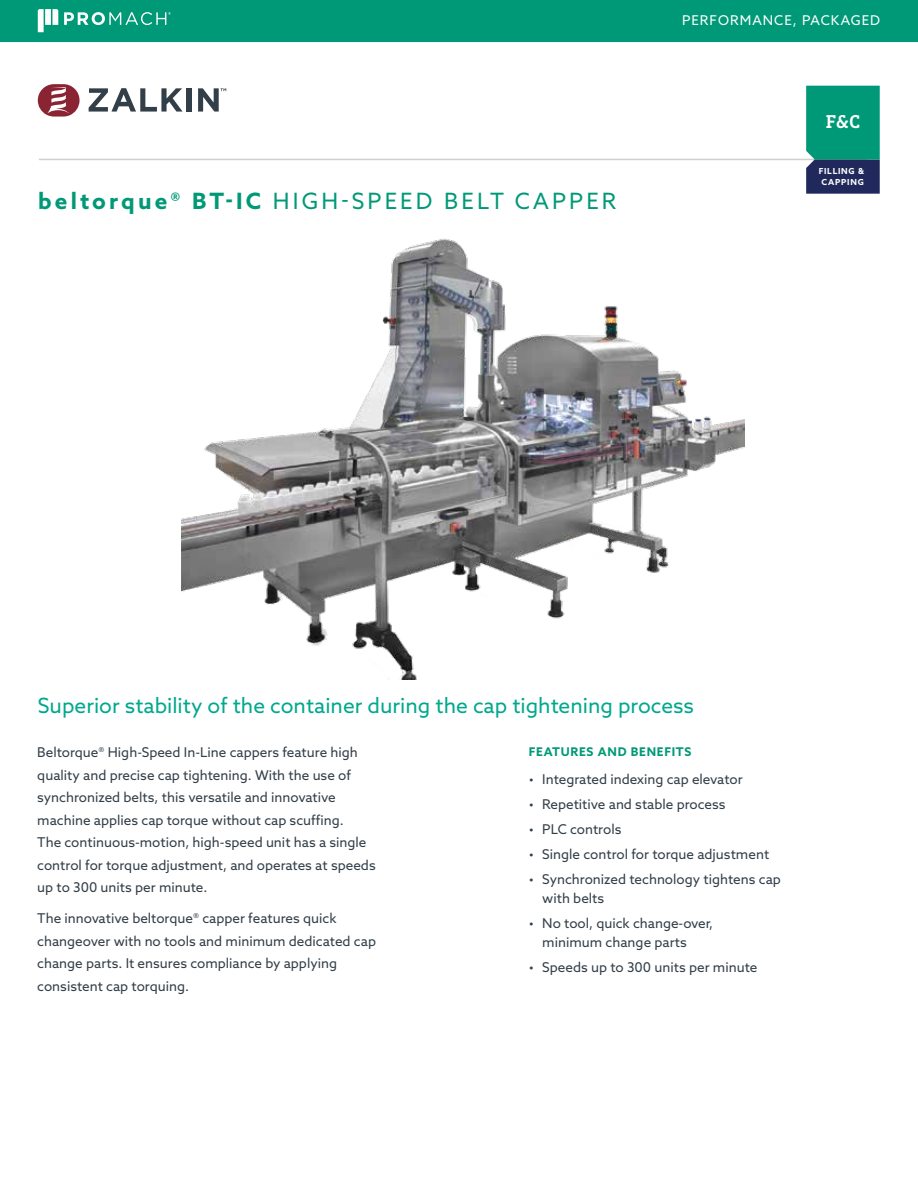
<style>
.page{position:relative;width:918px;height:1188px;background:#fff}
.page>*{position:absolute;margin:0;border:0;box-sizing:border-box;transform-origin:0 0}
.t1{font:22.5px "Azo Sans";letter-spacing:.14em;color:#097}
.t2{font:21px "Azo Sans";color:#00a88e}
.t3{font:500 19.05px "Vista Slab OTCE";color:#fff}
.t4{font:13.5px/22.5px "Azo Sans";color:#323e48}
.t5{font:13.5px "Azo Sans";letter-spacing:.075em;color:#fff}
.t6{font:700 12px "Azo Sans";letter-spacing:.06em;color:#097}
.t7{font:700 8.4px/11.9px "Azo Sans";letter-spacing:.09em;color:#fff;text-align:center}
.s1{font-weight:700}
</style>
<div class="page">
<hr style="left:39px;top:159px;width:828px;height:1px;background:#d0cfcd">
<svg style="left:806px;top:86px;width:74px;height:108px;background:#0e7871"></svg>
<img style="left:182px;top:238px;width:563px;height:442px">
<svg style="left:89px;top:88px;width:94px;height:24px"></svg>
<div style="left:187px;top:88px;width:5px;height:24px;background:#323e48"></div>
<svg style="left:38px;top:84px;width:42px;height:33px"></svg>
<svg style="left:198px;top:88px;width:28px;height:24px"></svg>
<div style="left:0;top:0;width:918px;height:42px;background:#097"></div>
<p class="t5" style="left:682px;top:11px;width:200px">PERFORMANCE, PACKAGED</p>
<h3 class="t3" style="left:825px;top:111px;width:37px">F&amp;C</h3>
<h1 class="t1" style="left:38px;top:187px;width:580px"><span class="s1">beltorque® BT-IC</span> HIGH-SPEED BELT CAPPER</h1>
<p class="t7" style="left:819px;top:164px;width:47px">FILLING &amp;<br>CAPPING</p>
<h2 class="t2" style="left:38px;top:692px;width:658px">Superior stability of the container during the cap tightening process</h2>
<p class="t4" style="left:37px;top:741px;width:340px">Beltorque® High-Speed In-Line cappers feature high quality and precise cap tightening. With the use of synchronized belts, this versatile and innovative machine applies cap torque without cap scuffing.<br>The continuous-motion, high-speed unit has a single control for torque adjustment, and operates at speeds up to 300 units per minute.</p>
<p class="t4" style="left:37px;top:907px;width:340px">The innovative beltorque® capper features quick changeover with no tools and minimum dedicated cap change parts. It ensures compliance by applying consistent cap torquing.</p>
<p class="t6" style="left:529px;top:744px;width:164px">FEATURES AND BENEFITS</p>
<p class="t4" style="left:529px;top:768px;width:215px">• Integrated indexing cap elevator</p>
<p class="t4" style="left:529px;top:793px;width:198px">• Repetitive and stable process</p>
<p class="t4" style="left:529px;top:818px;width:94px">• PLC controls</p>
<p class="t4" style="left:529px;top:842px;width:242px">• Single control for torque adjustment</p>
<p class="t4" style="left:542px;top:869px;width:240px;line-height:19.5px;text-indent:-14px">• Synchronized technology tightens cap with belts</p>
<p class="t4" style="left:542px;top:913px;width:172px;line-height:19.5px;text-indent:-14px">• No tool, quick change-over, minimum change parts</p>
<p class="t4" style="left:529px;top:956px;width:230px">• Speeds up to 300 units per minute</p>
</div>
